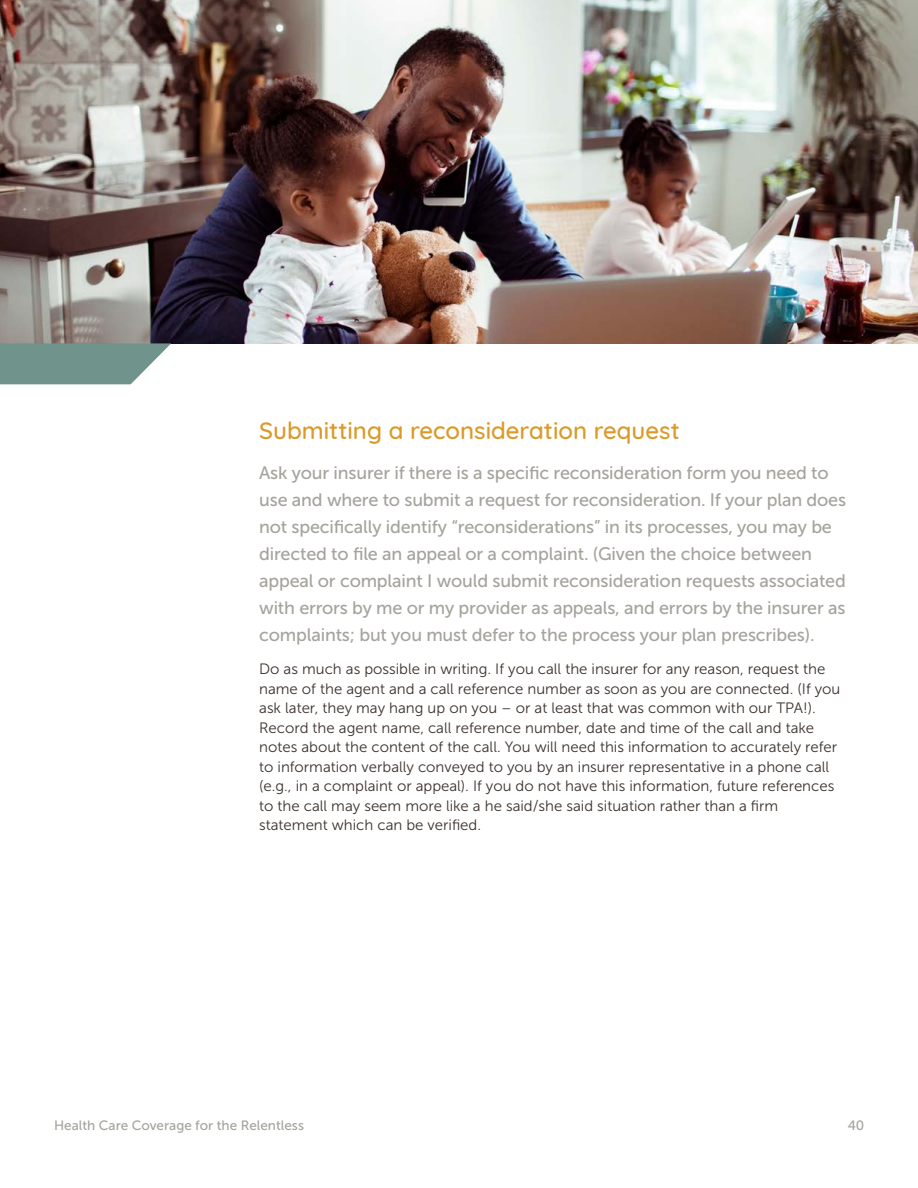
<style>
.page{position:relative;width:918px;height:1188px;background:#fff}
.page>*{position:absolute;margin:0;border:0;box-sizing:border-box;transform-origin:0 0}
.t1{font:500 24px "Quicksand";color:#db9a28}
.t2{font:18px/27px "Museo Sans 500";letter-spacing:-.01em;color:#a5a39c}
.t3{font:15px/19.5px "Museo Sans 300";color:#3c312c}
.t4{font:13.5px "Museo Sans 500";color:#a5a39c}
</style>
<div class="page">
<img style="left:0;top:0;width:918px;height:343px">
<svg style="left:0;top:343px;width:171px;height:41px;background:#809f99"></svg>
<h1 class="t1" style="left:259px;top:411px;width:422px">Submitting a reconsideration request</h1>
<p class="t2" style="left:259px;top:460px;width:588px">Ask your insurer if there is a specific reconsideration form you need to use and where to submit a request for reconsideration. If your plan does not specifically identify “reconsiderations” in its processes, you may be directed to file an appeal or a complaint. (Given the choice between appeal or complaint I would submit reconsideration requests associated with errors by me or my provider as appeals, and errors by the insurer as complaints; but you must defer to the process your plan prescribes).</p>
<p class="t3" style="left:259px;top:659px;width:583px">Do as much as possible in writing. If you call the insurer for any reason, request the name of the agent and a call reference number as soon as you are connected. (If you ask later, they may hang up on you – or at least that was common with our TPA!).<br>Record the agent name, call reference number, date and time of the call and take notes about the content of the call. You will need this information to accurately refer to information verbally conveyed to you by an insurer representative in a phone call (e.g., in a complaint or appeal). If you do not have this information, future references to the call may seem more like a he said/she said situation rather than a firm statement which can be verified.</p>
<p class="t4" style="left:54px;top:1118px;width:252px">Health Care Coverage for the Relentless</p>
<p class="t4" style="left:848px;top:1118px;width:18px">40</p>
</div>
